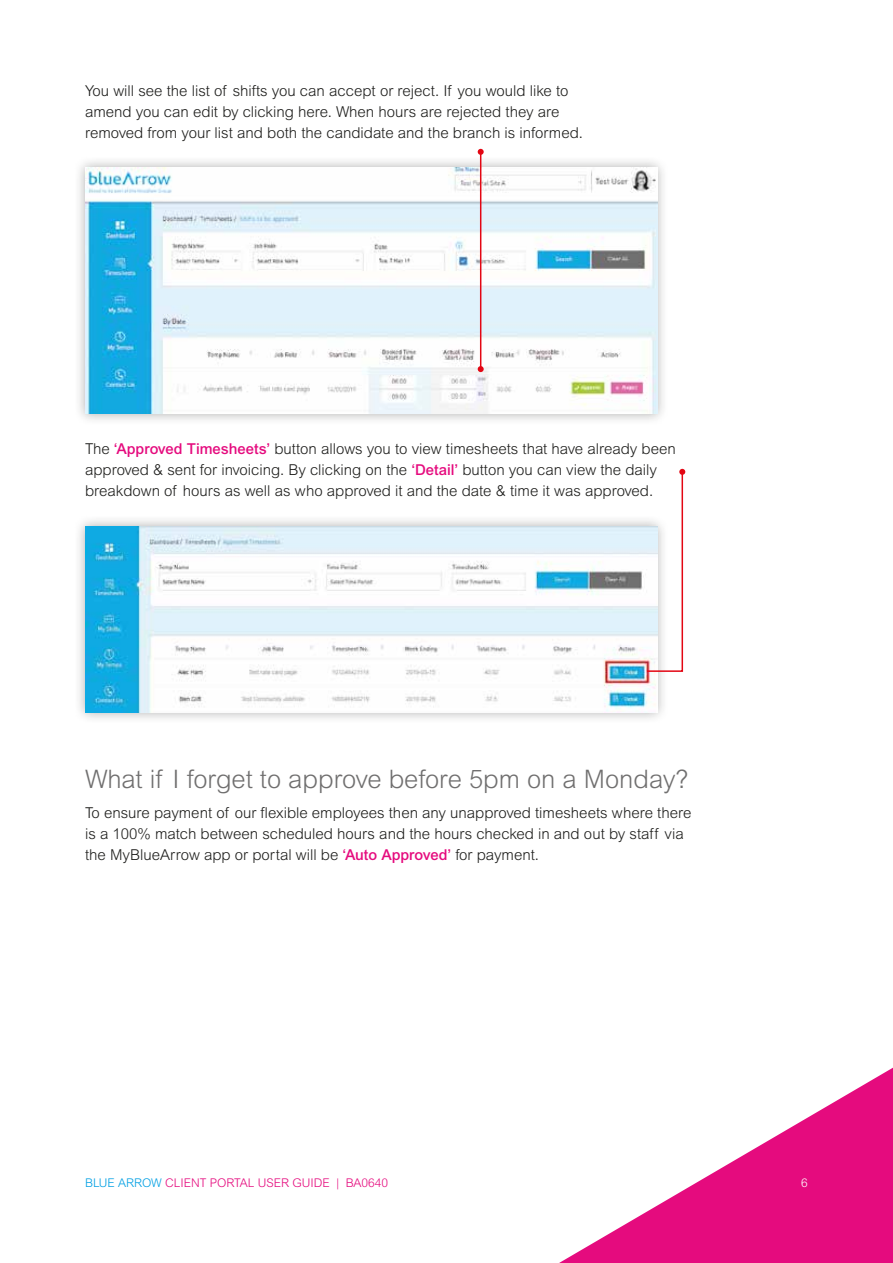
<style>
.page{position:relative;width:893px;height:1263px;background:#fff}
.page>*{position:absolute;margin:0;border:0;box-sizing:border-box;transform-origin:0 0}
.t1{font:300 25.5px "Arial MT Std";color:#706f6f}
.t2{font:300 15px/21px "Arial MT Std";color:#1d1d1b}
.t3{font:300 12px "Arial MT Std";color:#e50b7e}
.t4{font:300 12px "Arial MT Std";color:#fff}
.s1{font-weight:500;color:#e50b7e}
.s2{color:#009fe3}
</style>
<div class="page">
<svg style="left:559px;top:1068px;width:334px;height:195px"></svg>
<div style="left:73px;top:156px;width:595px;height:269px;background:#1d1d1b;opacity:.35"></div>
<img style="left:85px;top:168px;width:572px;height:246px">
<div style="left:73px;top:515px;width:595px;height:208px;background:#1d1d1b;opacity:.35"></div>
<img style="left:85px;top:526px;width:572px;height:186px">
<hr style="left:480px;top:152px;width:1px;height:217px;background:#e30613">
<svg style="left:478px;top:149px;width:6px;height:6px"></svg>
<svg style="left:478px;top:366px;width:6px;height:6px"></svg>
<svg style="left:645px;top:469px;width:40px;height:204px"></svg>
<p class="t2" style="left:85px;top:80px;width:500px">You will see the list of shifts you can accept or reject. If you would like to amend you can edit by clicking here. When hours are rejected they are removed from your list and both the candidate and the branch is informed.</p>
<p class="t2" style="left:85px;top:439px;width:592px">The <span class="s1">‘Approved Timesheets’</span> button allows you to view timesheets that have already been approved &amp; sent for invoicing. By clicking on the <span class="s1">‘Detail’</span> button you can view the daily breakdown of hours as well as who approved it and the date &amp; time it was approved.</p>
<h1 class="t1" style="left:85px;top:765px;width:605px">What if I forget to approve before 5pm on a Monday?</h1>
<p class="t2" style="left:85px;top:802px;width:608px">To ensure payment of our flexible employees then any unapproved timesheets where there is a 100% match between scheduled hours and the hours checked in and out by staff via the MyBlueArrow app or portal will be <span class="s1">‘Auto Approved’</span> for payment.</p>
<p class="t3" style="left:85px;top:1175px;width:305px"><span class="s2">BLUE ARROW</span> CLIENT PORTAL USER GUIDE | BA0640</p>
<p class="t4" style="left:801px;top:1175px;width:8px">6</p>
</div>
